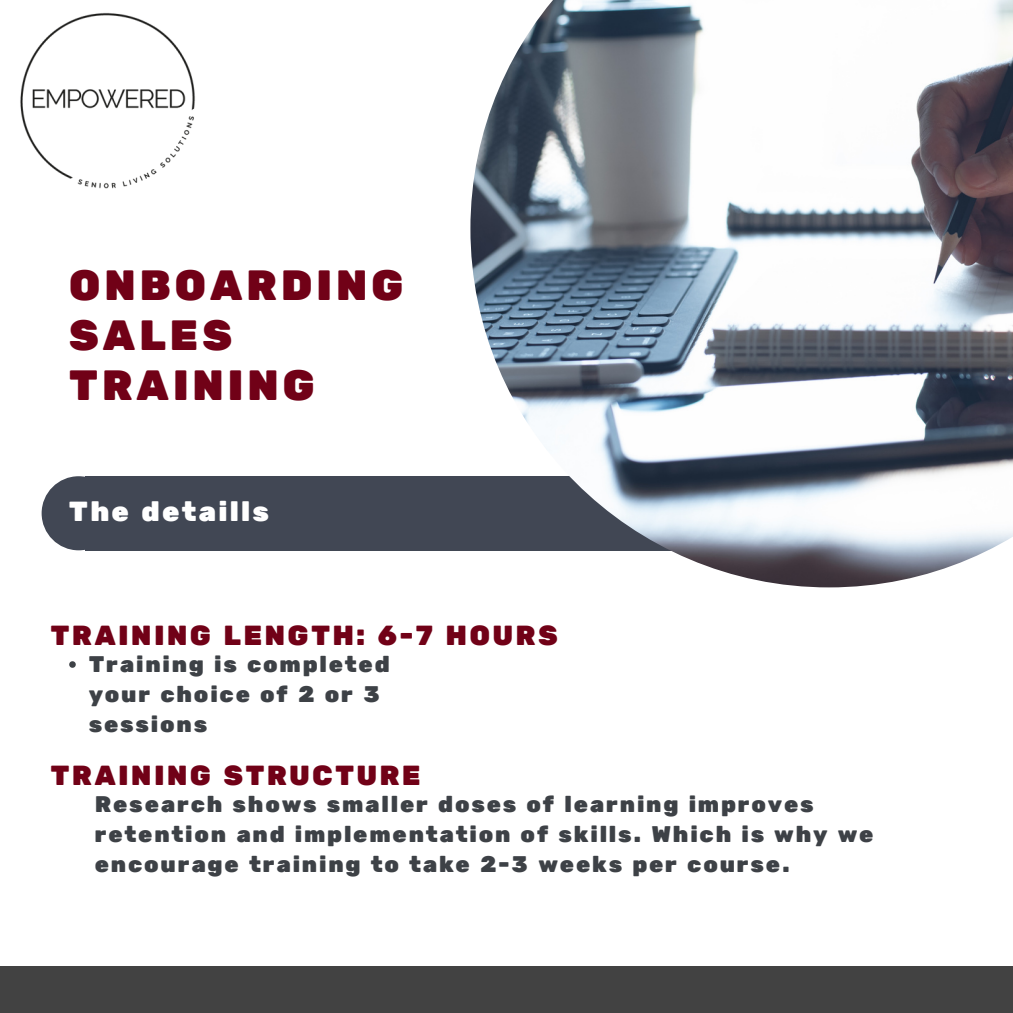
<style>
.page{position:relative;width:1013px;height:1013px;background:#fff}
.page>*{position:absolute;margin:0;border:0;box-sizing:border-box;transform-origin:0 0}
.t1{font:42.12px/49.8px "Rubik One";letter-spacing:.08em;color:#710117}
.t2{font:27.5px "Rubik One";letter-spacing:.08em;color:#710117}
.t3{font:27.5px "Rubik One";letter-spacing:.08em;color:#fff}
.t4{font:22.5px/30px "Rubik One";letter-spacing:.08em;color:#3d4146}
</style>
<div class="page">
<div style="left:85px;top:476px;width:744px;height:74px;background:#414754"></div>
<div style="left:42px;top:476px;width:74px;height:74px;background:#414754;border-radius:50%"></div>
<img style="left:470px;top:0;width:542px;height:587px">
<div style="left:0;top:966px;width:1012px;height:46px;background:#424242"></div>
<img style="left:20px;top:12px;width:175px;height:177px">
<svg style="left:69px;top:661px;width:7px;height:6px"></svg>
<p class="t1" style="left:69px;top:262px;width:336px">ONBOARDING<br>SALES</p>
<p class="t1" style="left:69px;top:361px;width:247px">TRAINING</p>
<p class="t3" style="left:69px;top:495px;width:201px">The detaills</p>
<p class="t2" style="left:50px;top:619px;width:509px">TRAINING LENGTH: 6-7 HOURS</p>
<p class="t4" style="left:89px;top:649px;width:303px">Training is completed your choice of 2 or 3 sessions</p>
<p class="t2" style="left:50px;top:759px;width:372px">TRAINING STRUCTURE</p>
<p class="t4" style="left:95px;top:789px;width:780px">Research shows smaller doses of learning improves retention and implementation of skills. Which is why we encourage training to take 2-3 weeks per course.</p>
</div>
